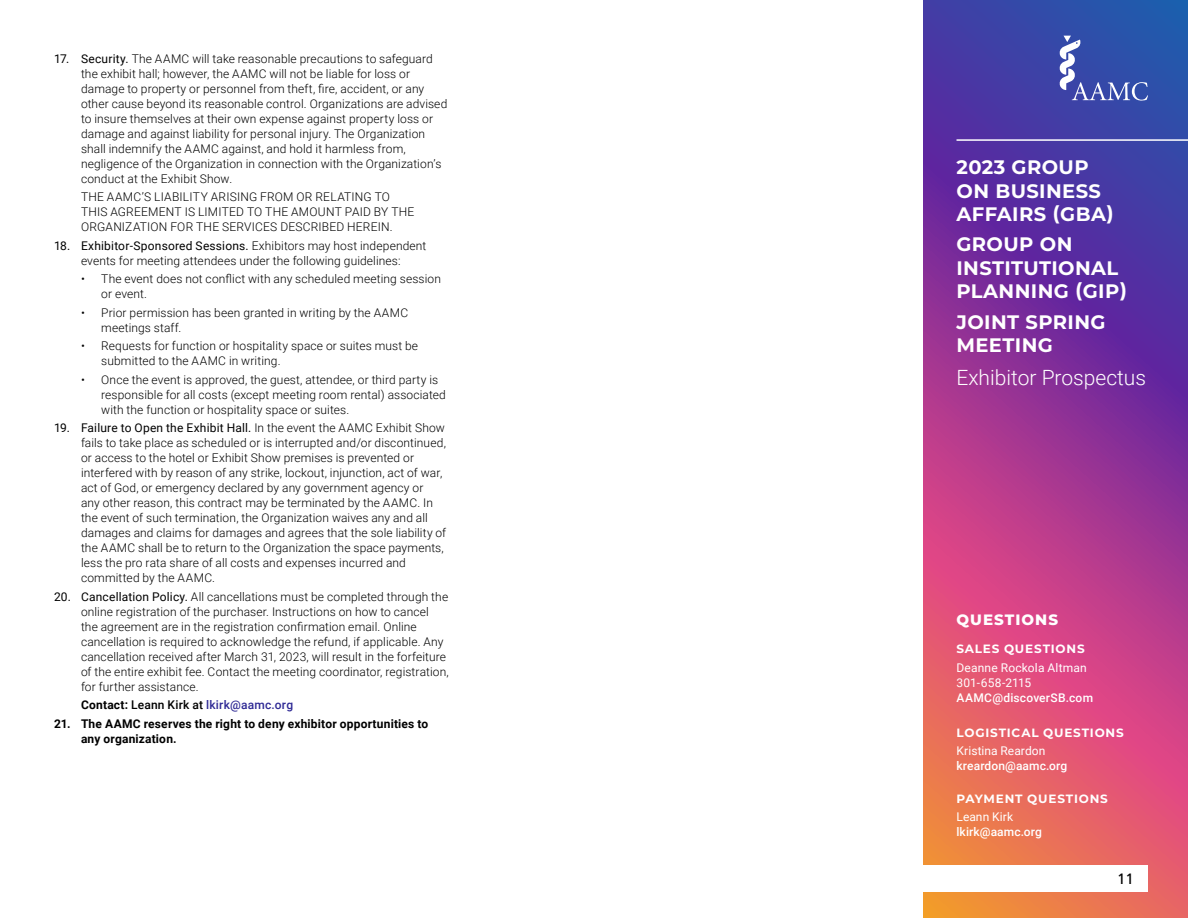
<style>
.page{position:relative;width:1188px;height:918px;background:#fff}
.page>*{position:absolute;margin:0;border:0;box-sizing:border-box;transform-origin:0 0}
.t1{font:300 21px "Roboto";color:#fff}
.t2{font:700 19.5px/23.4px "Montserrat";letter-spacing:.02em;color:#fff}
.t3{font:800 15px "Montserrat";letter-spacing:.07em;color:#fff}
.t4{font:15px "Frutiger";color:#000}
.Body_text{font:300 12px/15px "Roboto";letter-spacing:.01em;color:#000}
.t5{font:700 12px/15px "Roboto";letter-spacing:.015em;color:#000}
.t6{font:12px/15px "Roboto";letter-spacing:.01em;color:#fff}
.t7{font:500 12px "Roboto";letter-spacing:.01em;color:#fff}
.t8{font:700 12px "Montserrat";letter-spacing:.07em;color:#fff}
.Body_text-2{font:500 12px "Roboto";letter-spacing:.02em;color:#2f2a95}
.s1{font-weight:400}
.s2{font-weight:700;color:#000}
.s3{color:#000}
</style>
<div class="page">
<svg style="left:923px;top:0;width:265px;height:918px;background:#9a438b"></svg>
<div style="left:885px;top:865px;width:263px;height:27px;background:#fff"></div>
<svg style="left:1060px;top:36px;width:88px;height:65px;background:#4e65b5"></svg>
<hr style="left:957px;top:139px;width:231px;height:2px;background:#fff">
<p class="Body_text" style="left:81px;top:50px;width:368px;text-indent:-27px"><span class="s1">17. Security.</span> The AAMC will take reasonable precautions to safeguard the exhibit hall; however, the AAMC will not be liable for loss or damage to property or personnel from theft, fire, accident, or any other cause beyond its reasonable control. Organizations are advised to insure themselves at their own expense against property loss or damage and against liability for personal injury. The Organization shall indemnify the AAMC against, and hold it harmless from, negligence of the Organization in connection with the Organization’s conduct at the Exhibit Show.</p>
<p class="Body_text" style="left:81px;top:189px;width:335px">THE AAMC’S LIABILITY ARISING FROM OR RELATING TO<br>THIS AGREEMENT IS LIMITED TO THE AMOUNT PAID BY THE<br>ORGANIZATION FOR THE SERVICES DESCRIBED HEREIN.</p>
<p class="Body_text" style="left:54px;top:237px;width:374px;text-align:center"><span class="s1">18. Exhibitor-Sponsored Sessions.</span> Exhibitors may host independent events for meeting attendees under the following guidelines:</p>
<p class="Body_text" style="left:101px;top:271px;width:341px;text-indent:-20px">• The event does not conflict with any scheduled meeting session or event.</p>
<p class="Body_text" style="left:101px;top:304px;width:308px;text-indent:-20px">• Prior permission has been granted in writing by the AAMC meetings staff.</p>
<p class="Body_text" style="left:101px;top:338px;width:318px;text-indent:-20px">• Requests for function or hospitality space or suites must be submitted to the AAMC in writing.</p>
<p class="Body_text" style="left:101px;top:371px;width:346px;text-indent:-20px">• Once the event is approved, the guest, attendee, or third party is responsible for all costs (except meeting room rental) associated with the function or hospitality space or suites.</p>
<p class="Body_text" style="left:81px;top:420px;width:367px;text-indent:-27px"><span class="s1">19. Failure to Open the Exhibit Hall.</span> In the event the AAMC Exhibit Show fails to take place as scheduled or is interrupted and/or discontinued, or access to the hotel or Exhibit Show premises is prevented or interfered with by reason of any strike, lockout, injunction, act of war, act of God, or emergency declared by any government agency or<br>any other reason, this contract may be terminated by the AAMC. In the event of such termination, the Organization waives any and all damages and claims for damages and agrees that the sole liability of the AAMC shall be to return to the Organization the space payments, less the pro rata share of all costs and expenses incurred and committed by the AAMC.</p>
<p class="Body_text" style="left:81px;top:588px;width:369px;text-indent:-27px"><span class="s1">20. Cancellation Policy.</span> All cancellations must be completed through the online registration of the purchaser. Instructions on how to cancel<br>the agreement are in the registration confirmation email. Online cancellation is required to acknowledge the refund, if applicable. Any cancellation received after March 31, 2023, will result in the forfeiture of the entire exhibit fee. Contact the meeting coordinator, registration, for further assistance.</p>
<p class="Body_text-2" style="left:81px;top:696px;width:214px"><span class="s2">Contact:</span> <span class="s3">Leann Kirk at</span> lkirk@aamc.org</p>
<p class="t5" style="left:81px;top:715px;width:349px;text-indent:-27px">21. The AAMC reserves the right to deny exhibitor opportunities to any organization.</p>
<h2 class="t2" style="left:957px;top:155px;width:159px">2023 GROUP<br>ON BUSINESS<br>AFFAIRS (GBA)</h2>
<h2 class="t2" style="left:957px;top:232px;width:172px">GROUP ON<br>INSTITUTIONAL<br>PLANNING (GIP)</h2>
<h2 class="t2" style="left:957px;top:309px;width:151px">JOINT SPRING<br>MEETING</h2>
<h1 class="t1" style="left:957px;top:363px;width:191px">Exhibitor Prospectus</h1>
<p class="t3" style="left:957px;top:608px;width:103px">QUESTIONS</p>
<p class="t8" style="left:957px;top:640px;width:130px">SALES QUESTIONS</p>
<p class="t6" style="left:957px;top:659px;width:132px">Deanne Rockola Altman<br>301-658-2115</p>
<p class="t7" style="left:957px;top:689px;width:138px">AAMC@discoverSB.com</p>
<p class="t8" style="left:957px;top:724px;width:169px">LOGISTICAL QUESTIONS</p>
<p class="t6" style="left:957px;top:743px;width:90px">Kristina Reardon</p>
<p class="t7" style="left:957px;top:758px;width:112px">kreardon@aamc.org</p>
<p class="t8" style="left:957px;top:791px;width:153px">PAYMENT QUESTIONS</p>
<p class="t6" style="left:957px;top:809px;width:58px">Leann Kirk</p>
<p class="t7" style="left:957px;top:824px;width:87px">lkirk@aamc.org</p>
<p class="t4" style="left:1117px;top:870px;width:18px">11</p>
</div>
